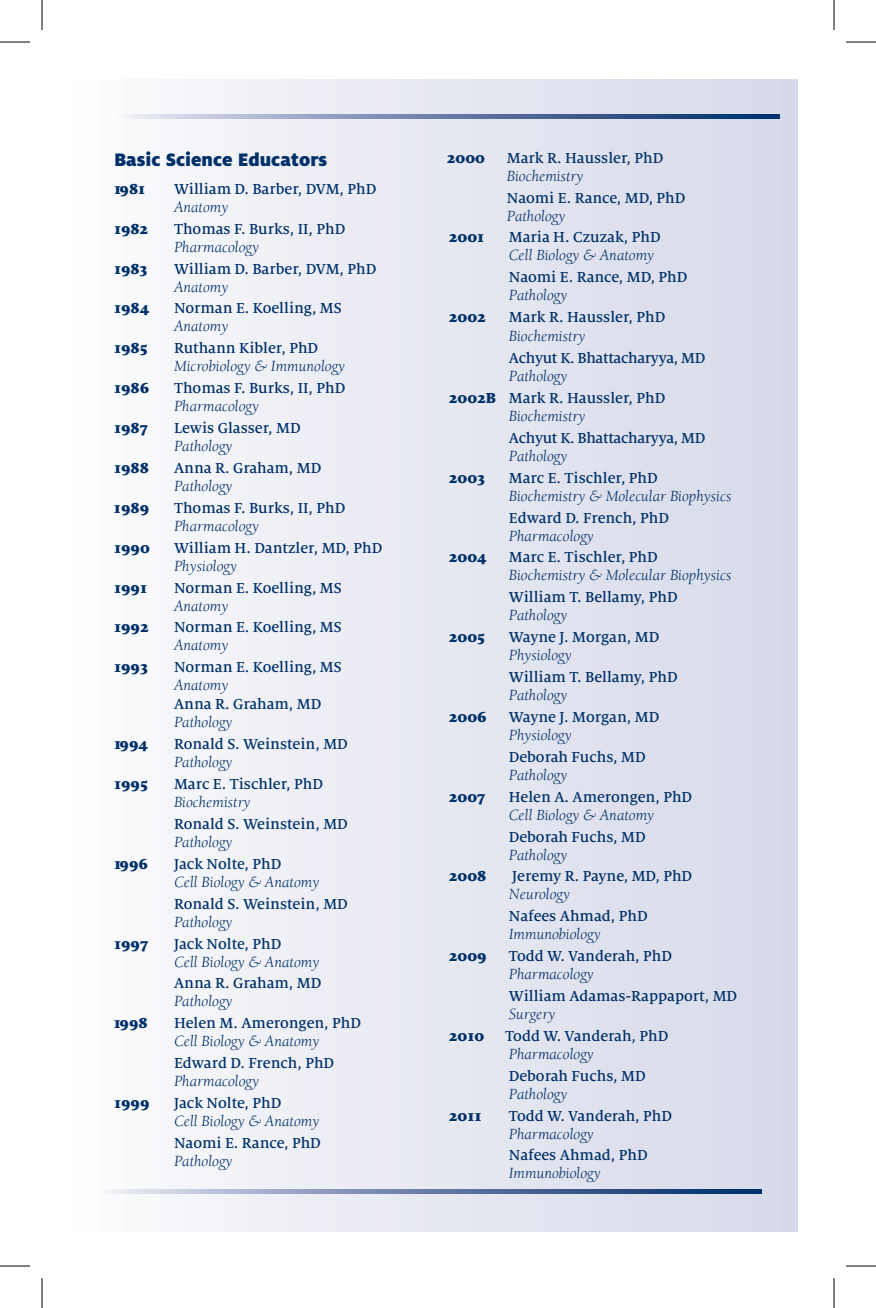
<style>
.page{position:relative;width:876px;height:1308px;background:#fff}
.page>*{position:absolute;margin:0;border:0;box-sizing:border-box;transform-origin:0 0}
.t1{font:900 20px "Milo OT";color:#003069}
.t2{font:500 16px "Milo Serif OT";color:#003069}
.t3{font:italic 16px "Berkeley Std";color:#003069}
.t4{font:900 16px "Milo Serif OT";color:#003069}
.t5{font:500 16px "Milo Serif OT";letter-spacing:-.02em;color:#003069}
.s1{font-weight:900}
</style>
<div class="page">
<div style="left:42px;top:80px;width:756px;height:1152px;background:linear-gradient(to right,#fdfdfe,#d4d8e7)"></div>
<svg style="left:114px;top:114px;width:666px;height:4px;background:#6d82a9"></svg>
<svg style="left:96px;top:1190px;width:666px;height:4px;background:#6d82a9"></svg>
<hr style="left:0;top:42px;width:30px;height:1px;background:#000">
<hr style="left:846px;top:42px;width:30px;height:1px;background:#000">
<hr style="left:0;top:1266px;width:30px;height:1px;background:#000">
<hr style="left:846px;top:1266px;width:30px;height:1px;background:#000">
<hr style="left:42px;top:0;width:1px;height:30px;background:#000">
<hr style="left:42px;top:1278px;width:1px;height:30px;background:#000">
<hr style="left:834px;top:0;width:1px;height:30px;background:#000">
<hr style="left:834px;top:1278px;width:1px;height:30px;background:#000">
<p class="t1" style="left:114px;top:148px;width:215px">Basic Science Educators</p>
<p class="t4" style="left:114px;top:180px;width:33px">1981</p>
<p class="t2" style="left:174px;top:180px;width:204px">William D. Barber, DVM, PhD</p>
<p class="t3" style="left:174px;top:198px;width:56px">Anatomy</p>
<p class="t4" style="left:114px;top:220px;width:36px">1982</p>
<p class="t2" style="left:174px;top:220px;width:173px">Thomas F. Burks, II, PhD</p>
<p class="t3" style="left:174px;top:238px;width:87px">Pharmacology</p>
<p class="t4" style="left:114px;top:259px;width:35px">1983</p>
<p class="t2" style="left:174px;top:260px;width:204px">William D. Barber, DVM, PhD</p>
<p class="t3" style="left:174px;top:278px;width:56px">Anatomy</p>
<p class="t4" style="left:114px;top:299px;width:37px">1984</p>
<p class="t2" style="left:174px;top:300px;width:169px">Norman E. Koelling, MS</p>
<p class="t3" style="left:174px;top:318px;width:56px">Anatomy</p>
<p class="t4" style="left:114px;top:339px;width:35px">1985</p>
<p class="t2" style="left:174px;top:340px;width:146px">Ruthann Kibler, PhD</p>
<p class="t3" style="left:174px;top:358px;width:173px">Microbiology &amp; Immunology</p>
<p class="t4" style="left:114px;top:379px;width:37px">1986</p>
<p class="t2" style="left:174px;top:380px;width:173px">Thomas F. Burks, II, PhD</p>
<p class="t3" style="left:174px;top:398px;width:87px">Pharmacology</p>
<p class="t4" style="left:114px;top:419px;width:36px">1987</p>
<p class="t2" style="left:174px;top:420px;width:128px">Lewis Glasser, MD</p>
<p class="t3" style="left:174px;top:437px;width:60px">Pathology</p>
<p class="t4" style="left:114px;top:459px;width:37px">1988</p>
<p class="t2" style="left:174px;top:460px;width:149px">Anna R. Graham, MD</p>
<p class="t3" style="left:174px;top:477px;width:60px">Pathology</p>
<p class="t4" style="left:114px;top:499px;width:37px">1989</p>
<p class="t2" style="left:174px;top:499px;width:173px">Thomas F. Burks, II, PhD</p>
<p class="t3" style="left:174px;top:517px;width:87px">Pharmacology</p>
<p class="t4" style="left:114px;top:539px;width:37px">1990</p>
<p class="t2" style="left:174px;top:539px;width:210px">William H. Dantzler, MD, PhD</p>
<p class="t3" style="left:174px;top:557px;width:65px">Physiology</p>
<p class="t4" style="left:114px;top:578px;width:35px">1991</p>
<p class="t2" style="left:174px;top:579px;width:169px">Norman E. Koelling, MS</p>
<p class="t3" style="left:174px;top:597px;width:56px">Anatomy</p>
<p class="t4" style="left:114px;top:618px;width:36px">1992</p>
<p class="t2" style="left:174px;top:619px;width:169px">Norman E. Koelling, MS</p>
<p class="t3" style="left:174px;top:637px;width:56px">Anatomy</p>
<p class="t4" style="left:114px;top:658px;width:36px">1993</p>
<p class="t2" style="left:174px;top:659px;width:169px">Norman E. Koelling, MS</p>
<p class="t3" style="left:174px;top:677px;width:56px">Anatomy</p>
<p class="t2" style="left:174px;top:696px;width:149px">Anna R. Graham, MD</p>
<p class="t3" style="left:174px;top:714px;width:60px">Pathology</p>
<p class="t4" style="left:114px;top:735px;width:36px">1994</p>
<p class="t2" style="left:174px;top:736px;width:175px">Ronald S. Weinstein, MD</p>
<p class="t3" style="left:174px;top:754px;width:60px">Pathology</p>
<p class="t4" style="left:114px;top:775px;width:36px">1995</p>
<p class="t2" style="left:174px;top:776px;width:150px">Marc E. Tischler, PhD</p>
<p class="t3" style="left:174px;top:793px;width:78px">Biochemistry</p>
<p class="t2" style="left:174px;top:816px;width:175px">Ronald S. Weinstein, MD</p>
<p class="t3" style="left:174px;top:833px;width:60px">Pathology</p>
<p class="t4" style="left:114px;top:855px;width:36px">1996</p>
<p class="t2" style="left:174px;top:855px;width:109px">Jack Nolte, PhD</p>
<p class="t3" style="left:174px;top:873px;width:147px">Cell Biology &amp; Anatomy</p>
<p class="t2" style="left:174px;top:895px;width:175px">Ronald S. Weinstein, MD</p>
<p class="t3" style="left:174px;top:913px;width:60px">Pathology</p>
<p class="t4" style="left:114px;top:934px;width:36px">1997</p>
<p class="t2" style="left:174px;top:935px;width:109px">Jack Nolte, PhD</p>
<p class="t3" style="left:174px;top:953px;width:147px">Cell Biology &amp; Anatomy</p>
<p class="t2" style="left:174px;top:975px;width:149px">Anna R. Graham, MD</p>
<p class="t3" style="left:174px;top:993px;width:60px">Pathology</p>
<p class="t4" style="left:114px;top:1014px;width:35px">1998</p>
<p class="t2" style="left:174px;top:1015px;width:188px">Helen M. Amerongen, PhD</p>
<p class="t3" style="left:174px;top:1033px;width:147px">Cell Biology &amp; Anatomy</p>
<p class="t2" style="left:174px;top:1055px;width:162px">Edward D. French, PhD</p>
<p class="t3" style="left:174px;top:1073px;width:87px">Pharmacology</p>
<p class="t4" style="left:114px;top:1094px;width:37px">1999</p>
<p class="t2" style="left:174px;top:1095px;width:109px">Jack Nolte, PhD</p>
<p class="t3" style="left:174px;top:1112px;width:147px">Cell Biology &amp; Anatomy</p>
<p class="t2" style="left:174px;top:1135px;width:148px">Naomi E. Rance, PhD</p>
<p class="t3" style="left:174px;top:1152px;width:60px">Pathology</p>
<p class="t4" style="left:447px;top:149px;width:40px">2000</p>
<p class="t2" style="left:507px;top:149px;width:158px">Mark R. Haussler, PhD</p>
<p class="t3" style="left:507px;top:167px;width:78px">Biochemistry</p>
<p class="t2" style="left:507px;top:189px;width:180px">Naomi E. Rance, MD, PhD</p>
<p class="t3" style="left:507px;top:207px;width:60px">Pathology</p>
<p class="t4" style="left:449px;top:228px;width:37px">2001</p>
<p class="t2" style="left:509px;top:229px;width:153px">Maria H. Czuzak, PhD</p>
<p class="t3" style="left:509px;top:247px;width:147px">Cell Biology &amp; Anatomy</p>
<p class="t2" style="left:509px;top:269px;width:180px">Naomi E. Rance, MD, PhD</p>
<p class="t3" style="left:509px;top:287px;width:60px">Pathology</p>
<p class="t4" style="left:449px;top:308px;width:39px">2002</p>
<p class="t2" style="left:509px;top:309px;width:158px">Mark R. Haussler, PhD</p>
<p class="t3" style="left:509px;top:328px;width:78px">Biochemistry</p>
<p class="t5" style="left:509px;top:350px;width:198px">Achyut K. Bhattacharyya, MD</p>
<p class="t3" style="left:509px;top:367px;width:60px">Pathology</p>
<p class="t2" style="left:449px;top:389px;width:218px"><span class="s1">2002B</span> Mark R. Haussler, PhD</p>
<p class="t3" style="left:509px;top:407px;width:78px">Biochemistry</p>
<p class="t5" style="left:509px;top:429px;width:198px">Achyut K. Bhattacharyya, MD</p>
<p class="t3" style="left:509px;top:447px;width:60px">Pathology</p>
<p class="t4" style="left:449px;top:469px;width:38px">2003</p>
<p class="t2" style="left:509px;top:469px;width:150px">Marc E. Tischler, PhD</p>
<p class="t3" style="left:509px;top:487px;width:224px">Biochemistry &amp; Molecular Biophysics</p>
<p class="t2" style="left:509px;top:509px;width:162px">Edward D. French, PhD</p>
<p class="t3" style="left:509px;top:527px;width:87px">Pharmacology</p>
<p class="t4" style="left:449px;top:548px;width:39px">2004</p>
<p class="t2" style="left:509px;top:549px;width:150px">Marc E. Tischler, PhD</p>
<p class="t3" style="left:509px;top:567px;width:224px">Biochemistry &amp; Molecular Biophysics</p>
<p class="t2" style="left:509px;top:589px;width:170px">William T. Bellamy, PhD</p>
<p class="t3" style="left:509px;top:607px;width:60px">Pathology</p>
<p class="t4" style="left:449px;top:628px;width:38px">2005</p>
<p class="t2" style="left:509px;top:629px;width:152px">Wayne J. Morgan, MD</p>
<p class="t3" style="left:509px;top:647px;width:65px">Physiology</p>
<p class="t2" style="left:509px;top:669px;width:170px">William T. Bellamy, PhD</p>
<p class="t3" style="left:509px;top:686px;width:60px">Pathology</p>
<p class="t4" style="left:449px;top:708px;width:39px">2006</p>
<p class="t2" style="left:509px;top:708px;width:152px">Wayne J. Morgan, MD</p>
<p class="t3" style="left:509px;top:726px;width:65px">Physiology</p>
<p class="t2" style="left:509px;top:748px;width:138px">Deborah Fuchs, MD</p>
<p class="t3" style="left:509px;top:766px;width:60px">Pathology</p>
<p class="t4" style="left:449px;top:787px;width:38px">2007</p>
<p class="t2" style="left:509px;top:788px;width:185px">Helen A. Amerongen, PhD</p>
<p class="t3" style="left:509px;top:806px;width:147px">Cell Biology &amp; Anatomy</p>
<p class="t2" style="left:509px;top:828px;width:138px">Deborah Fuchs, MD</p>
<p class="t3" style="left:509px;top:846px;width:60px">Pathology</p>
<p class="t4" style="left:449px;top:867px;width:39px">2008</p>
<p class="t2" style="left:512px;top:868px;width:182px">Jeremy R. Payne, MD, PhD</p>
<p class="t3" style="left:509px;top:886px;width:63px">Neurology</p>
<p class="t2" style="left:509px;top:908px;width:140px">Nafees Ahmad, PhD</p>
<p class="t3" style="left:509px;top:926px;width:94px">Immunobiology</p>
<p class="t4" style="left:449px;top:947px;width:39px">2009</p>
<p class="t2" style="left:509px;top:948px;width:165px">Todd W. Vanderah, PhD</p>
<p class="t3" style="left:509px;top:965px;width:87px">Pharmacology</p>
<p class="t2" style="left:509px;top:988px;width:230px">William Adamas-Rappaport, MD</p>
<p class="t3" style="left:509px;top:1005px;width:48px">Surgery</p>
<p class="t4" style="left:449px;top:1027px;width:37px">2010</p>
<p class="t2" style="left:505px;top:1027px;width:165px">Todd W. Vanderah, PhD</p>
<p class="t3" style="left:509px;top:1045px;width:87px">Pharmacology</p>
<p class="t2" style="left:509px;top:1067px;width:138px">Deborah Fuchs, MD</p>
<p class="t3" style="left:509px;top:1085px;width:60px">Pathology</p>
<p class="t4" style="left:449px;top:1106px;width:34px">2011</p>
<p class="t2" style="left:509px;top:1107px;width:165px">Todd W. Vanderah, PhD</p>
<p class="t3" style="left:509px;top:1125px;width:87px">Pharmacology</p>
<p class="t2" style="left:509px;top:1147px;width:140px">Nafees Ahmad, PhD</p>
<p class="t3" style="left:509px;top:1165px;width:94px">Immunobiology</p>
</div>
